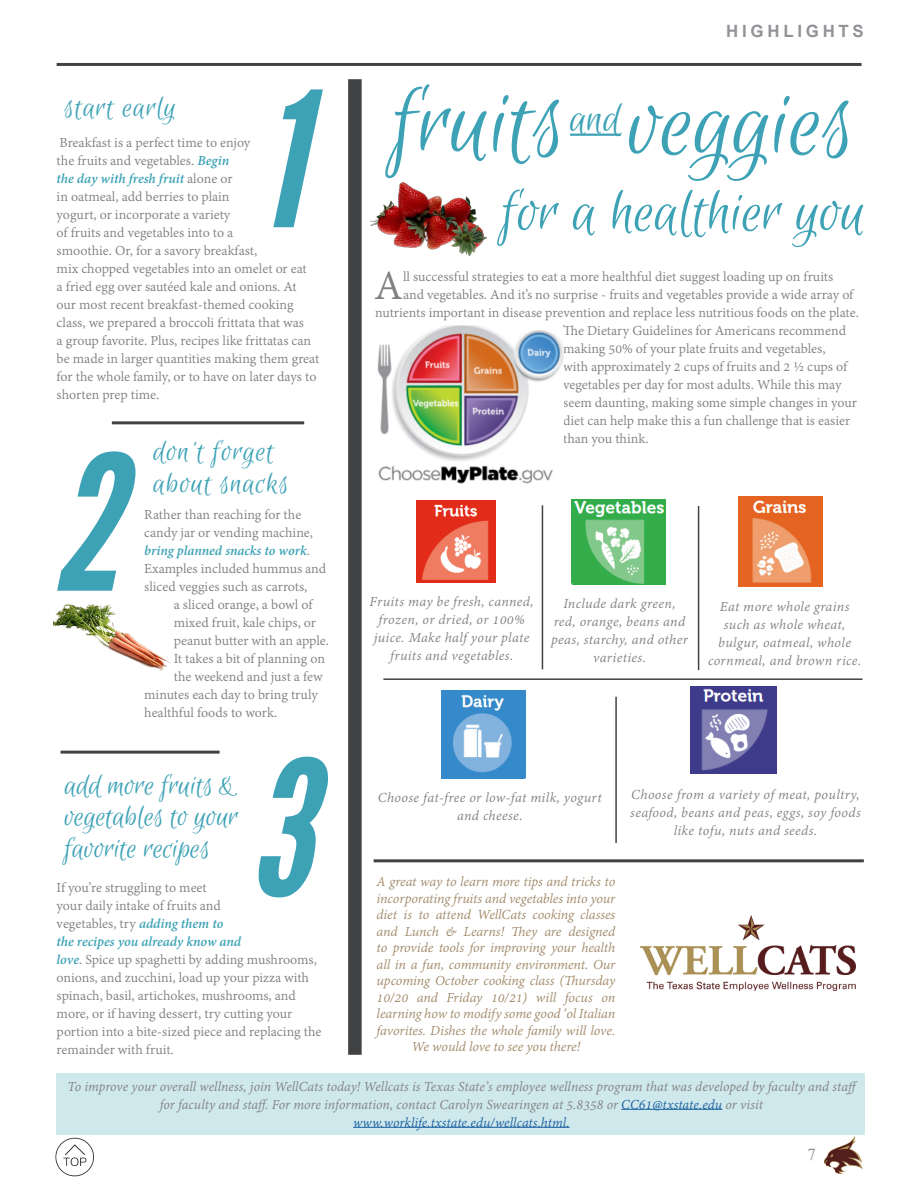
<style>
.page{position:relative;width:918px;height:1188px;background:#fff}
.page>*{position:absolute;margin:0;border:0;box-sizing:border-box;transform-origin:0 0}
.t1{font:italic 187.5px "League Gothic";color:#3da2b6}
.t2{font:105px "Euphoria Script";color:#3da2b6}
.t3{font:64.5px "Euphoria Script";color:#3da2b6}
.t4{font:45px "Euphoria Script";color:#3da2b6}
.t5{font:45px "Adobe Devanagari";color:#808080}
.t6{font:31.5px/31.5px "Euphoria Script";color:#3da2b6;text-align:justify}
.t7{font:31.5px/31.5px "Euphoria Script";letter-spacing:.03em;color:#3da2b6}
.t8{font:700 16.95px "Arial";letter-spacing:.22em;color:#919396}
.t9{font:16.8px "Times New Roman";color:#919396}
.t10{font:15px/18px "Adobe Devanagari";color:#808080}
.t11{font:italic 15px/18px "Adobe Devanagari";letter-spacing:.015em;color:#808080;text-align:center}
.t12{font:italic 15px/16.5px "Adobe Devanagari";letter-spacing:-.01em;color:#a08868;text-align:center}
.t13{font:italic 15px "Adobe Devanagari";color:#175d9e}
.t14{font:italic 700 15px "Adobe Devanagari";letter-spacing:-.005em;color:#3da2b6}
.s1{font-weight:700;font-style:italic;color:#3da2b6}
.s2{font-weight:400;font-style:normal;color:#808080}
.s3{color:#175d9e}
</style>
<div class="page">
<img style="left:825px;top:1136px;width:37px;height:38px">
<img style="left:55px;top:1137px;width:39px;height:39px">
<img style="left:371px;top:183px;width:116px;height:73px">
<div style="left:57px;top:1073px;width:808px;height:61px;background:#cfe8ec"></div>
<hr style="left:621px;top:1109px;width:101px;height:1px;background:#175d9e">
<hr style="left:353px;top:1127px;width:217px;height:1px;background:#175d9e">
<img style="left:641px;top:915px;width:214px;height:76px">
<hr style="left:570px;top:134px;width:51px;height:2px;background:#3da2b6">
<div style="left:348px;top:79px;width:14px;height:976px;background:#414243"></div>
<hr style="left:57px;top:63px;width:805px;height:3px;background:#414243">
<hr style="left:61px;top:751px;width:159px;height:3px;background:#414243">
<hr style="left:112px;top:421px;width:192px;height:3px;background:#414243">
<img style="left:54px;top:603px;width:117px;height:68px">
<img style="left:377px;top:325px;width:186px;height:158px">
<img style="left:417px;top:501px;width:79px;height:82px">
<img style="left:571px;top:500px;width:94px;height:84px">
<img style="left:739px;top:497px;width:83px;height:89px">
<img style="left:441px;top:690px;width:85px;height:89px">
<img style="left:690px;top:687px;width:86px;height:87px">
<hr style="left:383px;top:678px;width:479px;height:2px;background:#414243">
<hr style="left:698px;top:506px;width:1px;height:164px;background:#414243">
<hr style="left:542px;top:505px;width:1px;height:164px;background:#414243">
<hr style="left:615px;top:697px;width:2px;height:146px;background:#414243">
<hr style="left:374px;top:859px;width:490px;height:3px;background:#414243">
<p class="t1" style="left:258px;top:49px;width:45px">1</p>
<p class="t7" style="left:65px;top:93px;width:113px">start early</p>
<p class="t10" style="left:57px;top:135px;width:264px">Breakfast is a perfect time to enjoy<br>the fruits and vegetables. <span class="s1">Begin<br>the day with fresh fruit</span> alone or<br>in oatmeal, add berries to plain<br>yogurt, or incorporate a variety<br>of fruits and vegetables into to a<br>smoothie. Or, for a savory breakfast,<br>mix chopped vegetables into an omelet or eat<br>a fried egg over sautéed kale and onions. At our most recent breakfast-themed cooking class, we prepared a broccoli frittata that was<br>a group favorite. Plus, recipes like frittatas can be made in larger quantities making them great for the whole family, or to have on later days to shorten prep time.</p>
<p class="t1" style="left:52px;top:412px;width:68px">2</p>
<p class="t7" style="left:154px;top:437px;width:137px">don’t forget about snacks</p>
<p class="t10" style="left:144px;top:507px;width:159px">Rather than reaching for the</p>
<p class="t10" style="left:144px;top:525px;width:170px">candy jar or vending machine,</p>
<p class="t14" style="left:144px;top:542px;width:167px">bring planned snacks to work<span class="s2">.</span></p>
<p class="t10" style="left:144px;top:561px;width:184px">Examples included hummus and</p>
<p class="t10" style="left:144px;top:579px;width:165px">sliced veggies such as carrots,</p>
<p class="t10" style="left:174px;top:597px;width:140px">a sliced orange, a bowl of</p>
<p class="t10" style="left:174px;top:615px;width:144px">mixed fruit, kale chips, or</p>
<p class="t10" style="left:174px;top:633px;width:157px">peanut butter with an apple.</p>
<p class="t10" style="left:174px;top:651px;width:153px">It takes a bit of planning on</p>
<p class="t10" style="left:174px;top:669px;width:151px">the weekend and just a few</p>
<p class="t10" style="left:144px;top:687px;width:175px">minutes each day to bring truly</p>
<p class="t10" style="left:144px;top:705px;width:135px">healthful foods to work.</p>
<p class="t1" style="left:248px;top:717px;width:64px">3</p>
<p class="t6" style="left:65px;top:771px;width:175px">add more fruits &amp; vegetables to your favorite recipes</p>
<p class="t10" style="left:57px;top:879px;width:266px">If you’re struggling to meet<br>your daily intake of fruits and<br>vegetables, try <span class="s1">adding them to<br>the recipes you already know and<br>love</span>. Spice up spaghetti by adding mushrooms, onions, and zucchini, load up your pizza with spinach, basil, artichokes, mushrooms, and more, or if having dessert, try cutting your portion into a bite-sized piece and replacing the remainder with fruit.</p>
<p class="t8" style="left:726px;top:19px;width:139px">HIGHLIGHTS</p>
<p class="t2" style="left:393px;top:67px;width:174px">fruits</p>
<p class="t2" style="left:629px;top:68px;width:227px">veggies</p>
<p class="t4" style="left:570px;top:95px;width:52px">and</p>
<p class="t3" style="left:502px;top:177px;width:366px">for a healthier you</p>
<p class="t5" style="left:374px;top:260px;width:30px">A</p>
<p class="t10" style="left:403px;top:269px;width:432px">ll successful strategies to eat a more healthful diet suggest loading up on fruits</p>
<p class="t10" style="left:403px;top:287px;width:452px">and vegetables. And it’s no surprise - fruits and vegetables provide a wide array of</p>
<p class="t10" style="left:375px;top:305px;width:485px">nutrients important in disease prevention and replace less nutritious foods on the plate.</p>
<p class="t10" style="left:563px;top:323px;width:284px">The Dietary Guidelines for Americans recommend</p>
<p class="t10" style="left:563px;top:341px;width:264px">making 50% of your plate fruits and vegetables,</p>
<p class="t10" style="left:563px;top:359px;width:285px">with approximately 2 cups of fruits and 2 ½ cups of</p>
<p class="t10" style="left:563px;top:377px;width:280px">vegetables per day for most adults. While this may</p>
<p class="t10" style="left:563px;top:395px;width:295px">seem daunting, making some simple changes in your</p>
<p class="t10" style="left:563px;top:413px;width:289px">diet can help make this a fun challenge that is easier</p>
<p class="t10" style="left:563px;top:431px;width:87px">than you think.</p>
<p class="t11" style="left:370px;top:594px;width:166px">Fruits may be fresh, canned, frozen, or dried, or 100% juice. Make half your plate fruits and vegetables.</p>
<p class="t11" style="left:551px;top:596px;width:138px">Include dark green, red, orange, beans and peas, starchy, and other varieties.</p>
<p class="t11" style="left:708px;top:599px;width:155px">Eat more whole grains such as whole wheat, bulgur, oatmeal, whole cornmeal, and brown rice.</p>
<p class="t11" style="left:378px;top:790px;width:225px">Choose fat-free or low-fat milk, yogurt and cheese.</p>
<p class="t11" style="left:630px;top:787px;width:232px">Choose from a variety of meat, poultry, seafood, beans and peas, eggs, soy foods like tofu, nuts and seeds.</p>
<p class="t12" style="left:377px;top:875px;width:240px">A great way to learn more tips and tricks to incorporating fruits and vegetables into your diet is to attend WellCats cooking classes and Lunch &amp; Learns! They are designed to provide tools for improving your health all in a fun, community environment. Our upcoming October cooking class (Thursday 10/20 and Friday 10/21) will focus on learning how to modify some good ‘ol Italian favorites. Dishes the whole family will love.<br>We would love to see you there!</p>
<p class="t11" style="left:68px;top:1078px;width:793px">To improve your overall wellness, join WellCats today! Wellcats is Texas State’s employee wellness program that was developed by faculty and staff for faculty and staff. For more information, contact Carolyn Swearingen at 5.8358 or <span class="s3">CC61@txstate.edu</span> or visit</p>
<p class="t13" style="left:353px;top:1114px;width:218px">www.worklife.txstate.edu/wellcats.html.</p>
<p class="t9" style="left:807px;top:1142px;width:10px">7</p>
</div>
